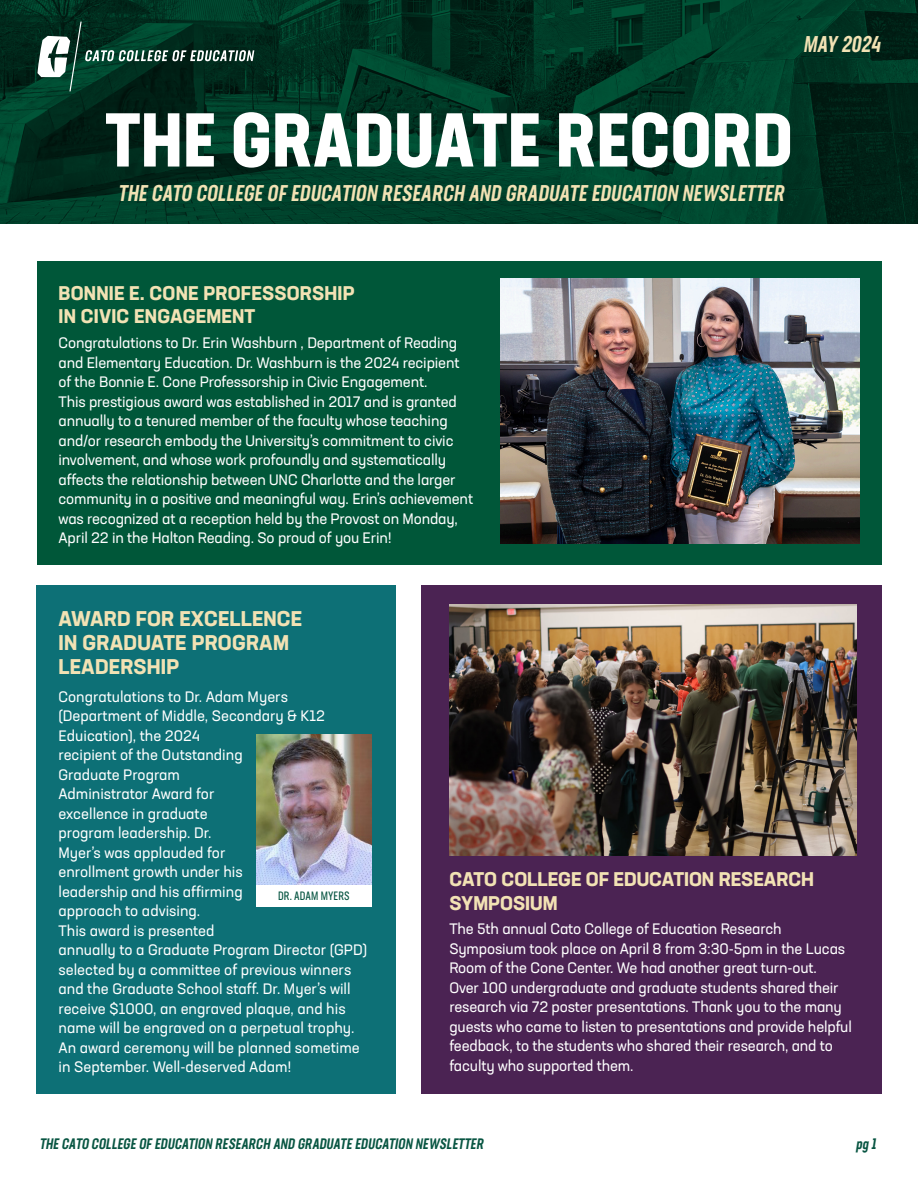
<style>
.page{position:relative;width:918px;height:1188px;background:#fff}
.page>*{position:absolute;margin:0;border:0;box-sizing:border-box;transform-origin:0 0}
.t1{font:700 condensed 75px "Neusa Next Std";letter-spacing:.01em;color:#fff}
.body{font:italic 500 22.5px "Neusa Next Std Compact";color:#f2e2b4}
.t2{font:700 21px/24px "Neusa Next Std";letter-spacing:.01em;color:#f2e2b4}
.t3{font:700 19.5px/23.4px "Neusa Next Std";color:#f2e2b4}
.body-2{font:15px/19.5px "Neusa Next Std";letter-spacing:-.01em;color:#fff}
.t4{font:italic 500 15px "Neusa Next Std Compact";color:#085542}
.subhead{font:12px "Neusa Next Std Compact";letter-spacing:.01em;color:#085542}
</style>
<div class="page">
<svg style="left:0;top:0;width:918px;height:224px;background:#003624"></svg>
<svg style="left:37px;top:22px;width:217px;height:69px;background:#1f483a"></svg>
<div style="left:38px;top:261px;width:844px;height:304px;background:#005739"></div>
<div style="left:36px;top:585px;width:359px;height:509px;background:#0d7076"></div>
<img style="left:256px;top:735px;width:116px;height:150px">
<div style="left:256px;top:885px;width:116px;height:22px;background:#fff"></div>
<img style="left:500px;top:278px;width:360px;height:265px">
<div style="left:421px;top:585px;width:461px;height:509px;background:#4b2353"></div>
<img style="left:449px;top:604px;width:407px;height:251px">
<p class="body" style="left:803px;top:30px;width:83px">MAY 2024</p>
<p class="t1" style="left:106px;top:92px;width:689px">THE GRADUATE RECORD</p>
<p class="body" style="left:118px;top:179px;width:672px">THE CATO COLLEGE OF EDUCATION RESEARCH AND GRADUATE EDUCATION NEWSLETTER</p>
<p class="t3" style="left:59px;top:281px;width:298px">BONNIE E. CONE PROFESSORSHIP<br>IN CIVIC ENGAGEMENT</p>
<p class="body-2" style="left:58px;top:333px;width:416px">Congratulations to Dr. Erin Washburn , Department of Reading and Elementary Education. Dr. Washburn is the 2024 recipient of the Bonnie E. Cone Professorship in Civic Engagement.<br>This prestigious award was established in 2017 and is granted annually to a tenured member of the faculty whose teaching and/or research embody the University’s commitment to civic involvement, and whose work profoundly and systematically affects the relationship between UNC Charlotte and the larger community in a positive and meaningful way. Erin’s achievement was recognized at a reception held by the Provost on Monday, April 22 in the Halton Reading. So proud of you Erin!</p>
<p class="t2" style="left:59px;top:606px;width:245px">AWARD FOR EXCELLENCE<br>IN GRADUATE PROGRAM<br>LEADERSHIP</p>
<p class="body-2" style="left:58px;top:686px;width:310px">Congratulations to Dr. Adam Myers (Department of Middle, Secondary &amp; K12<br>Eduication), the 2024<br>recipient of the Outstanding<br>Graduate Program<br>Administrator Award for<br>excellence in graduate<br>program leadership. Dr.<br>Myer’s was applauded for<br>enrollment growth under his<br>leadership and his affirming<br>approach to advising.<br>This award is presented<br>annually to a Graduate Program Director (GPD) selected by a committee of previous winners and the Graduate School staff. Dr. Myer’s will receive $1000, an engraved plaque, and his name will be engraved on a perpetual trophy.<br>An award ceremony will be planned sometime in September. Well-deserved Adam!</p>
<p class="subhead" style="left:278px;top:889px;width:73px">DR. ADAM MYERS</p>
<p class="t3" style="left:449px;top:867px;width:366px;line-height:24px">CATO COLLEGE OF EDUCATION RESEARCH<br>SYMPOSIUM</p>
<p class="body-2" style="left:449px;top:919px;width:404px">The 5th annual Cato College of Education Research Symposium took place on April 8 from 3:30-5pm in the Lucas Room of the Cone Center. We had another great turn-out.<br>Over 100 undergraduate and graduate students shared their research via 72 poster presentations. Thank you to the many guests who came to listen to presentations and provide helpful feedback, to the students who shared their research, and to faculty who supported them.</p>
<p class="t4" style="left:39px;top:1134px;width:448px">THE CATO COLLEGE OF EDUCATION RESEARCH AND GRADUATE EDUCATION NEWSLETTER</p>
<p class="t4" style="left:856px;top:1134px;width:25px">pg 1</p>
</div>
